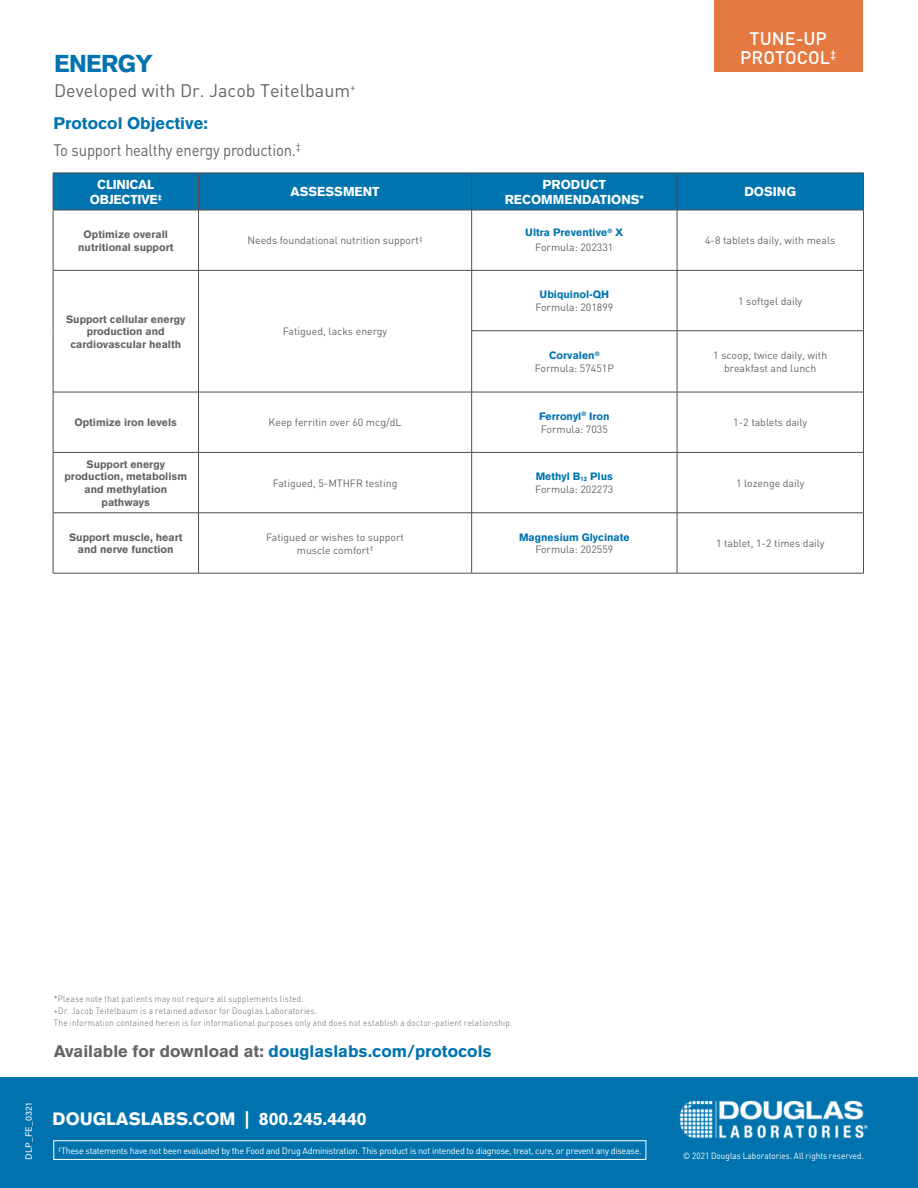
<style>
.page{position:relative;width:918px;height:1188px;background:#fff}
.page>*{position:absolute;margin:0;border:0;box-sizing:border-box;transform-origin:0 0}
.t1{font:900 24px "Akzidenz Grotesk";letter-spacing:-.025em;color:#0073ae}
.t2{font:18px "DIN";color:#636466}
.t3{font:500 18px/19.5px "DIN";color:#fff;text-align:center}
.t4{font:900 17.7px "Akzidenz Grotesk";color:#fff}
.t5{font:900 16.5px "Akzidenz Grotesk";color:#0073ae}
.t6{font:16.5px "DIN";letter-spacing:-.01em;color:#636466;scale:.9 1}
.t7{font:900 12.75px/15.3px "Akzidenz Grotesk";color:#fff;text-align:center}
.t8{font:900 12.75px/15.3px "Akzidenz Grotesk";letter-spacing:-.02em;color:#fff;text-align:center}
.t9{font:10.5px/12.6px "DIN";color:#636466;text-align:center}
.t10{font:900 10.5px/12.6px "Akzidenz Grotesk";color:#636466;text-align:center}
.t11{font:900 10.5px "Akzidenz Grotesk";color:#0073ae}
.t12{font:300 9px/12px "DIN";letter-spacing:.04em;color:#636466;scale:.9 1}
.t13{font:9px "DIN";letter-spacing:-.03em;color:#fff}
.t14{font:9px "DIN";letter-spacing:.01em;color:#fff;scale:.9 1}
.t15{font:9px "Acumin Pro";letter-spacing:.02em;color:#fff}
.s1{font-size:6.15px}
.s2{color:#636466}
</style>
<div class="page">
<div style="left:0;top:1078px;width:918px;height:110px;background:#0073ae"></div>
<div style="left:53px;top:1140px;width:593px;height:20px;border:1px solid #fff"></div>
<img style="left:679px;top:1100px;width:189px;height:39px">
<div style="left:714px;top:0;width:148px;height:71px;background:#e47a41"></div>
<div style="left:54px;top:174px;width:809px;height:36px;background:#0074af"></div>
<svg style="left:54px;top:211px;width:809px;height:362px"></svg>
<hr style="left:53px;top:173px;width:146px;height:1px;background:#4d4d4f">
<hr style="left:53px;top:173px;width:1px;height:37px;background:#4d4d4f">
<hr style="left:199px;top:173px;width:273px;height:1px;background:#4d4d4f">
<hr style="left:198px;top:173px;width:1px;height:37px;background:#4d4d4f">
<hr style="left:472px;top:173px;width:205px;height:1px;background:#4d4d4f">
<hr style="left:471px;top:173px;width:1px;height:37px;background:#4d4d4f">
<hr style="left:677px;top:173px;width:187px;height:1px;background:#4d4d4f">
<hr style="left:677px;top:173px;width:1px;height:37px;background:#4d4d4f">
<hr style="left:863px;top:173px;width:1px;height:37px;background:#4d4d4f">
<hr style="left:53px;top:210px;width:146px;height:1px;background:#4d4d4f">
<hr style="left:53px;top:210px;width:1px;height:60px;background:#4d4d4f">
<hr style="left:199px;top:210px;width:273px;height:1px;background:#4d4d4f">
<hr style="left:198px;top:210px;width:1px;height:60px;background:#4d4d4f">
<hr style="left:472px;top:210px;width:205px;height:1px;background:#4d4d4f">
<hr style="left:471px;top:210px;width:1px;height:60px;background:#4d4d4f">
<hr style="left:677px;top:210px;width:187px;height:1px;background:#4d4d4f">
<hr style="left:677px;top:210px;width:1px;height:60px;background:#4d4d4f">
<hr style="left:863px;top:210px;width:1px;height:60px;background:#4d4d4f">
<hr style="left:53px;top:270px;width:146px;height:1px;background:#4d4d4f">
<hr style="left:53px;top:271px;width:1px;height:60px;background:#4d4d4f">
<hr style="left:199px;top:270px;width:273px;height:1px;background:#4d4d4f">
<hr style="left:198px;top:271px;width:1px;height:60px;background:#4d4d4f">
<hr style="left:472px;top:270px;width:205px;height:1px;background:#4d4d4f">
<hr style="left:471px;top:271px;width:1px;height:60px;background:#4d4d4f">
<hr style="left:677px;top:270px;width:187px;height:1px;background:#4d4d4f">
<hr style="left:677px;top:271px;width:1px;height:60px;background:#4d4d4f">
<hr style="left:863px;top:271px;width:1px;height:60px;background:#4d4d4f">
<hr style="left:53px;top:331px;width:1px;height:61px;background:#4d4d4f">
<hr style="left:198px;top:331px;width:1px;height:61px;background:#4d4d4f">
<hr style="left:471px;top:330px;width:206px;height:1px;background:#4d4d4f">
<hr style="left:471px;top:331px;width:1px;height:61px;background:#4d4d4f">
<hr style="left:677px;top:330px;width:187px;height:1px;background:#4d4d4f">
<hr style="left:677px;top:331px;width:1px;height:61px;background:#4d4d4f">
<hr style="left:863px;top:331px;width:1px;height:61px;background:#4d4d4f">
<hr style="left:53px;top:392px;width:146px;height:1px;background:#4d4d4f">
<hr style="left:53px;top:392px;width:1px;height:60px;background:#4d4d4f">
<hr style="left:199px;top:392px;width:273px;height:1px;background:#4d4d4f">
<hr style="left:198px;top:392px;width:1px;height:60px;background:#4d4d4f">
<hr style="left:472px;top:392px;width:205px;height:1px;background:#4d4d4f">
<hr style="left:471px;top:392px;width:1px;height:60px;background:#4d4d4f">
<hr style="left:677px;top:392px;width:187px;height:1px;background:#4d4d4f">
<hr style="left:677px;top:392px;width:1px;height:60px;background:#4d4d4f">
<hr style="left:863px;top:392px;width:1px;height:60px;background:#4d4d4f">
<hr style="left:53px;top:452px;width:146px;height:1px;background:#4d4d4f">
<hr style="left:53px;top:453px;width:1px;height:60px;background:#4d4d4f">
<hr style="left:472px;top:452px;width:205px;height:1px;background:#4d4d4f">
<hr style="left:677px;top:452px;width:187px;height:1px;background:#4d4d4f">
<hr style="left:677px;top:453px;width:1px;height:60px;background:#4d4d4f">
<hr style="left:863px;top:453px;width:1px;height:60px;background:#4d4d4f">
<hr style="left:472px;top:513px;width:205px;height:1px;background:#4d4d4f">
<hr style="left:471px;top:513px;width:1px;height:60px;background:#4d4d4f">
<hr style="left:677px;top:513px;width:187px;height:1px;background:#4d4d4f">
<hr style="left:677px;top:513px;width:1px;height:60px;background:#4d4d4f">
<hr style="left:863px;top:513px;width:1px;height:60px;background:#4d4d4f">
<hr style="left:53px;top:573px;width:146px;height:1px;background:#4d4d4f">
<hr style="left:199px;top:573px;width:273px;height:1px;background:#4d4d4f">
<hr style="left:472px;top:573px;width:205px;height:1px;background:#4d4d4f">
<hr style="left:677px;top:573px;width:187px;height:1px;background:#4d4d4f">
<hr style="left:53px;top:513px;width:146px;height:1px;background:#4d4d4f">
<hr style="left:53px;top:513px;width:1px;height:60px;background:#4d4d4f">
<hr style="left:198px;top:513px;width:1px;height:60px;background:#4d4d4f">
<hr style="left:199px;top:452px;width:273px;height:1px;background:#4d4d4f">
<hr style="left:198px;top:453px;width:1px;height:60px;background:#4d4d4f">
<hr style="left:471px;top:453px;width:1px;height:60px;background:#4d4d4f">
<hr style="left:199px;top:513px;width:273px;height:1px;background:#4d4d4f">
<h1 class="t1" style="left:54px;top:49px;width:100px">ENERGY</h1>
<h2 class="t2" style="left:54px;top:79px;width:303px">Developed with Dr. Jacob Teitelbaum<sup>+</sup></h2>
<h3 class="t5" style="left:53px;top:114px;width:156px">Protocol Objective:</h3>
<h3 class="t6" style="left:53px;top:140px;width:277px">To support healthy energy production.<sup>‡</sup></h3>
<h2 class="t3" style="left:740px;top:28px;width:97px">TUNE-UP<br>PROTOCOL<sup>‡</sup></h2>
<p class="t8" style="left:90px;top:176px;width:73px">CLINICAL<br>OBJECTIVE<sup>‡</sup></p>
<p class="t7" style="left:291px;top:184px;width:90px">ASSESSMENT</p>
<p class="t7" style="left:505px;top:176px;width:141px">PRODUCT<br>RECOMMENDATIONS*</p>
<p class="t7" style="left:745px;top:184px;width:53px">DOSING</p>
<p class="t10" style="left:78px;top:228px;width:97px">Optimize overall nutritional support</p>
<p class="t9" style="left:247px;top:234px;width:177px">Needs foundational nutrition support<sup>‡</sup></p>
<p class="t11" style="left:525px;top:226px;width:100px">Ultra Preventive<sup>®</sup> X</p>
<p class="t9" style="left:535px;top:240px;width:80px">Formula: 202331</p>
<p class="t9" style="left:705px;top:234px;width:132px">4-8 tablets daily, with meals</p>
<p class="t10" style="left:66px;top:313px;width:121px">Support cellular energy production and cardiovascular health</p>
<p class="t9" style="left:283px;top:325px;width:106px">Fatigued, lacks energy</p>
<p class="t10" style="left:74px;top:416px;width:104px">Optimize iron levels</p>
<p class="t9" style="left:269px;top:416px;width:134px">Keep ferritin over 60 mcg/dL</p>
<p class="t10" style="left:65px;top:458px;width:124px">Support energy production, metabolism and methylation pathways</p>
<p class="t9" style="left:273px;top:477px;width:126px">Fatigued, 5-MTHFR testing</p>
<p class="t11" style="left:540px;top:288px;width:71px">Ubiquinol-QH</p>
<p class="t9" style="left:535px;top:301px;width:80px">Formula: 201899</p>
<p class="t9" style="left:738px;top:295px;width:66px">1 softgel daily</p>
<p class="t11" style="left:549px;top:349px;width:52px">Corvalen<sup>®</sup></p>
<p class="t9" style="left:535px;top:361px;width:81px">Formula: 57451P</p>
<p class="t11" style="left:539px;top:410px;width:72px">Ferronyl<sup>®</sup> Iron</p>
<p class="t9" style="left:541px;top:422px;width:69px">Formula: 7035</p>
<p class="t9" style="left:713px;top:349px;width:115px">1 scoop, twice daily, with breakfast and lunch</p>
<p class="t9" style="left:733px;top:416px;width:75px">1-2 tablets daily</p>
<p class="t11" style="left:536px;top:470px;width:79px">Methyl B<span class="s1">12</span> Plus</p>
<p class="t9" style="left:535px;top:483px;width:80px">Formula: 202273</p>
<p class="t9" style="left:736px;top:477px;width:70px">1 lozenge daily</p>
<p class="t10" style="left:69px;top:531px;width:115px">Support muscle, heart and nerve function</p>
<p class="t9" style="left:266px;top:531px;width:139px">Fatigued or wishes to support muscle comfort<sup>‡</sup></p>
<p class="t11" style="left:519px;top:531px;width:112px">Magnesium Glycinate</p>
<p class="t9" style="left:535px;top:543px;width:80px">Formula: 202559</p>
<p class="t9" style="left:716px;top:537px;width:110px">1 tablet, 1-2 times daily</p>
<p class="t15" style="left:22px;top:1160px;width:58px;rotate:-90deg">DLP_FE_0321</p>
<p class="t12" style="left:54px;top:992px;width:511px">*Please note that patients may not require all supplements listed.<br>+Dr. Jacob Teitelbaum is a retained advisor for Douglas Laboratories.<br>The information contained herein is for informational purposes only and does not establish a doctor-patient relationship.</p>
<h3 class="t5" style="left:54px;top:1042px;width:440px"><span class="s2">Available for download at:</span> douglaslabs.com/protocols</h3>
<h3 class="t4" style="left:53px;top:1108px;width:316px">DOUGLASLABS.COM | 800.245.4440</h3>
<p class="t13" style="left:58px;top:1145px;width:585px"><sup>‡</sup>These statements have not been evaluated by the Food and Drug Administration. This product is not intended to diagnose, treat, cure, or prevent any disease.</p>
<p class="t14" style="left:683px;top:1150px;width:202px">© 2021 Douglas Laboratories. All rights reserved.</p>
</div>
